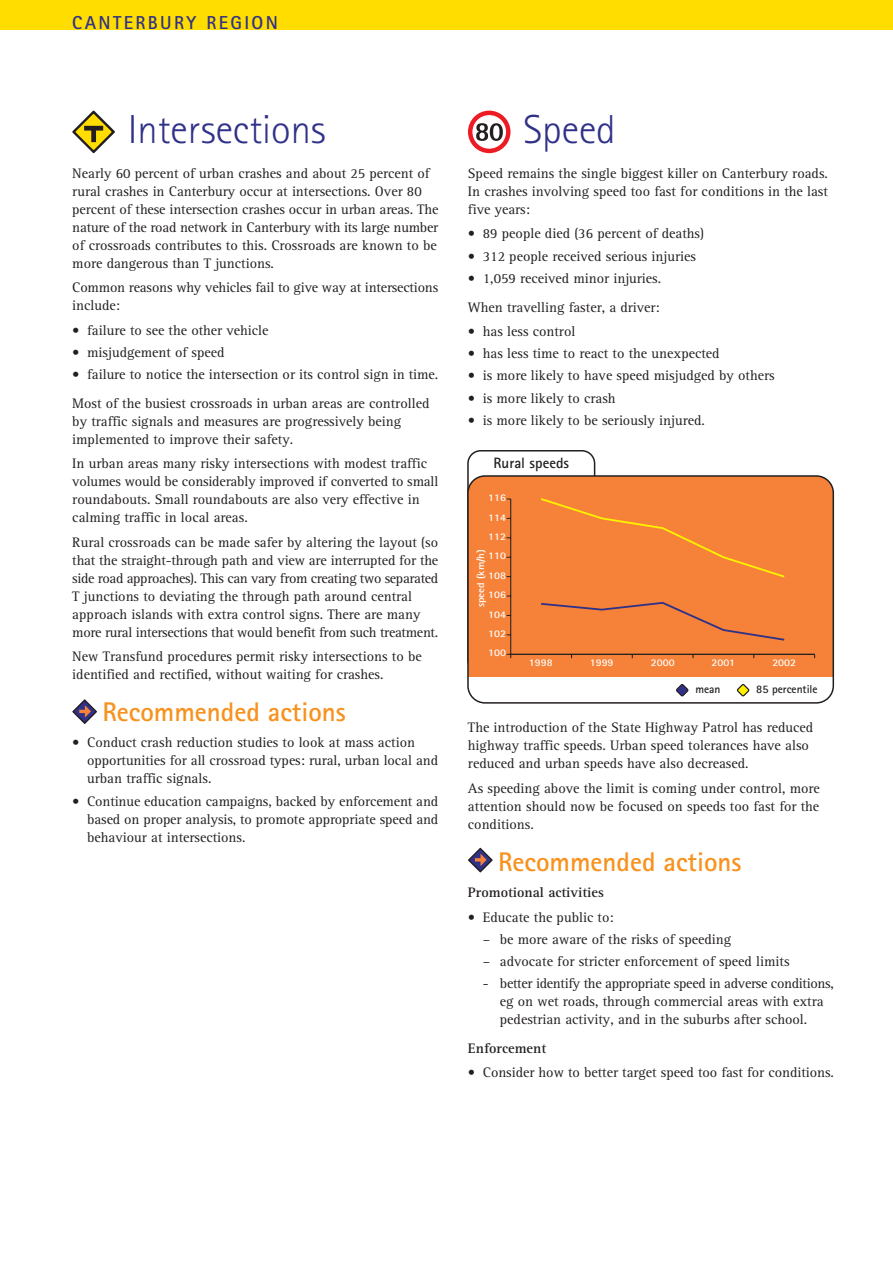
<style>
.page{position:relative;width:893px;height:1263px;background:#fff}
.page>*{position:absolute;margin:0;border:0;box-sizing:border-box;transform-origin:0 0}
.t1{font:40.5px "Rotis Sans Serif Light NZT";color:#303188}
.t2{font:27px "Rotis Sans Serif Bold NZT";color:#f7921e}
.t3{font:18.75px "Rotis Sans Serif Bold NZT";letter-spacing:.125em;color:#303188}
.t4{font:15px "Rotis Sans Serif Bold NZT";color:#231f20}
.t5{font:14.25px/18px "Rotis Serif NZT";color:#231f20}
.t6{font:14.25px "Rotis Serif Bold NZT";color:#231f20}
.t7{font:11.55px "Rotis Sans Serif Bold NZT";color:#231f20}
.t8{font:10.2px "Rotis Sans Serif Bold NZT";color:#fff;scale:1.09 1}
</style>
<div class="page">
<div style="left:0;top:0;width:892px;height:30px;background:#fd0"></div>
<svg style="left:72px;top:111px;width:43px;height:42px"></svg>
<svg style="left:76px;top:114px;width:36px;height:36px"></svg>
<div style="left:84px;top:126px;width:19px;height:5px;background:#231f20"></div>
<div style="left:91px;top:128px;width:5px;height:14px;background:#231f20"></div>
<div style="left:468px;top:476px;width:365px;height:227px;background:#f58238;border-radius:17px"></div>
<div style="left:468px;top:678px;width:365px;height:25px;background:#fff"></div>
<div style="left:467px;top:475px;width:367px;height:229px;border:2px solid #231f20;border-radius:17px"></div>
<svg style="left:676px;top:684px;width:13px;height:13px"></svg>
<svg style="left:736px;top:684px;width:14px;height:13px"></svg>
<hr style="left:510px;top:654px;width:304px;height:1px;background:#231f20">
<hr style="left:510px;top:499px;width:1px;height:155px;background:#231f20">
<svg style="left:541px;top:601px;width:244px;height:40px"></svg>
<svg style="left:541px;top:498px;width:244px;height:80px"></svg>
<svg style="left:72px;top:699px;width:25px;height:25px"></svg>
<svg style="left:74px;top:701px;width:21px;height:21px"></svg>
<svg style="left:79px;top:705px;width:13px;height:14px"></svg>
<svg style="left:468px;top:848px;width:24px;height:25px"></svg>
<svg style="left:470px;top:850px;width:21px;height:20px"></svg>
<svg style="left:475px;top:853px;width:12px;height:14px"></svg>
<div style="left:468px;top:111px;width:42px;height:42px;background:#ed1c24;border-radius:50%"></div>
<div style="left:472px;top:115px;width:34px;height:34px;background:#fff;border-radius:50%"></div>
<svg style="left:476px;top:123px;width:27px;height:18px"></svg>
<h3 class="t3" style="left:72px;top:16px;width:207px">CANTERBURY REGION</h3>
<h1 class="t1" style="left:128px;top:114px;width:199px">Intersections</h1>
<p class="t5" style="left:72px;top:165px;width:367px">Nearly 60 percent of urban crashes and about 25 percent of rural crashes in Canterbury occur at intersections. Over 80 percent of these intersection crashes occur in urban areas. The nature of the road network in Canterbury with its large number of crossroads contributes to this. Crossroads are known to be more dangerous than T junctions.</p>
<p class="t5" style="left:72px;top:280px;width:367px">Common reasons why vehicles fail to give way at intersections include:</p>
<p class="t5" style="left:72px;top:322px;width:198px">• failure to see the other vehicle</p>
<p class="t5" style="left:72px;top:344px;width:154px">• misjudgement of speed</p>
<p class="t5" style="left:72px;top:361px;width:367px;line-height:28.7px">• failure to notice the intersection or its control sign in time.<br>Most of the busiest crossroads in urban areas are controlled</p>
<p class="t5" style="left:72px;top:413px;width:330px">by traffic signals and measures are progressively being implemented to improve their safety.</p>
<p class="t5" style="left:72px;top:456px;width:367px">In urban areas many risky intersections with modest traffic volumes would be considerably improved if converted to small roundabouts. Small roundabouts are also very effective in calming traffic in local areas.</p>
<p class="t5" style="left:72px;top:534px;width:367px">Rural crossroads can be made safer by altering the layout (so that the straight-through path and view are interrupted for the side road approaches). This can vary from creating two separated T junctions to deviating the through path around central approach islands with extra control signs. There are many more rural intersections that would benefit from such treatment.</p>
<p class="t5" style="left:72px;top:649px;width:351px">New Transfund procedures permit risky intersections to be identified and rectified, without waiting for crashes.</p>
<h2 class="t2" style="left:102px;top:702px;width:245px">Recommended actions</h2>
<p class="t5" style="left:87px;top:735px;width:352px;text-indent:-15px">• Conduct crash reduction studies to look at mass action opportunities for all crossroad types: rural, urban local and urban traffic signals.</p>
<p class="t5" style="left:87px;top:793px;width:352px;text-align:justify;text-indent:-15px">• Continue education campaigns, backed by enforcement and based on proper analysis, to promote appropriate speed and behaviour at intersections.</p>
<h1 class="t1" style="left:523px;top:114px;width:94px">Speed</h1>
<p class="t5" style="left:468px;top:165px;width:361px;text-align:justify">Speed remains the single biggest killer on Canterbury roads.<br>In crashes involving speed too fast for conditions in the last five years:</p>
<p class="t5" style="left:468px;top:226px;width:238px">• 89 people died (36 percent of deaths)</p>
<p class="t5" style="left:468px;top:248px;width:229px">• 312 people received serious injuries</p>
<p class="t5" style="left:468px;top:265px;width:195px;line-height:28.7px">• 1,059 received minor injuries.<br>When travelling faster, a driver:</p>
<p class="t5" style="left:468px;top:323px;width:109px">• has less control</p>
<p class="t5" style="left:468px;top:346px;width:253px">• has less time to react to the unexpected</p>
<p class="t5" style="left:468px;top:368px;width:308px">• is more likely to have speed misjudged by others</p>
<p class="t5" style="left:468px;top:390px;width:149px">• is more likely to crash</p>
<p class="t5" style="left:468px;top:412px;width:238px">• is more likely to be seriously injured.</p>
<p class="t4" style="left:493px;top:457px;width:77px">Rural speeds</p>
<p class="t8" style="left:488px;top:494px;width:18px">116</p>
<p class="t8" style="left:488px;top:513px;width:18px">114</p>
<p class="t8" style="left:488px;top:533px;width:18px">112</p>
<p class="t8" style="left:477px;top:607px;width:55px;rotate:-90deg">speed (km/h)</p>
<p class="t8" style="left:488px;top:552px;width:18px">110</p>
<p class="t8" style="left:488px;top:572px;width:18px">108</p>
<p class="t8" style="left:488px;top:591px;width:18px">106</p>
<p class="t8" style="left:488px;top:610px;width:18px">104</p>
<p class="t8" style="left:488px;top:630px;width:18px">102</p>
<p class="t8" style="left:488px;top:649px;width:18px">100</p>
<p class="t8" style="left:529px;top:658px;width:23px">1998</p>
<p class="t8" style="left:589px;top:658px;width:23px">1999</p>
<p class="t8" style="left:651px;top:658px;width:23px">2000</p>
<p class="t8" style="left:711px;top:658px;width:23px">2001</p>
<p class="t8" style="left:772px;top:658px;width:23px">2002</p>
<p class="t7" style="left:695px;top:685px;width:27px">mean</p>
<p class="t7" style="left:756px;top:685px;width:63px">85 percentile</p>
<p class="t5" style="left:468px;top:720px;width:347px">The introduction of the State Highway Patrol has reduced highway traffic speeds. Urban speed tolerances have also reduced and urban speeds have also decreased.</p>
<p class="t5" style="left:468px;top:780px;width:353px;text-align:justify">As speeding above the limit is coming under control, more attention should now be focused on speeds too fast for the conditions.</p>
<h2 class="t2" style="left:498px;top:851px;width:245px">Recommended actions</h2>
<p class="t6" style="left:468px;top:887px;width:137px">Promotional activities</p>
<p class="t5" style="left:468px;top:909px;width:147px">• Educate the public to:</p>
<p class="t5" style="left:483px;top:931px;width:250px">– be more aware of the risks of speeding</p>
<p class="t5" style="left:483px;top:953px;width:308px">– advocate for stricter enforcement of speed limits</p>
<p class="t5" style="left:500px;top:976px;width:335px;text-indent:-17px">- better identify the appropriate speed in adverse conditions, eg on wet roads, through commercial areas with extra pedestrian activity, and in the suburbs after school.</p>
<p class="t6" style="left:468px;top:1042px;width:80px">Enforcement</p>
<p class="t5" style="left:468px;top:1065px;width:367px">• Consider how to better target speed too fast for conditions.</p>
</div>
